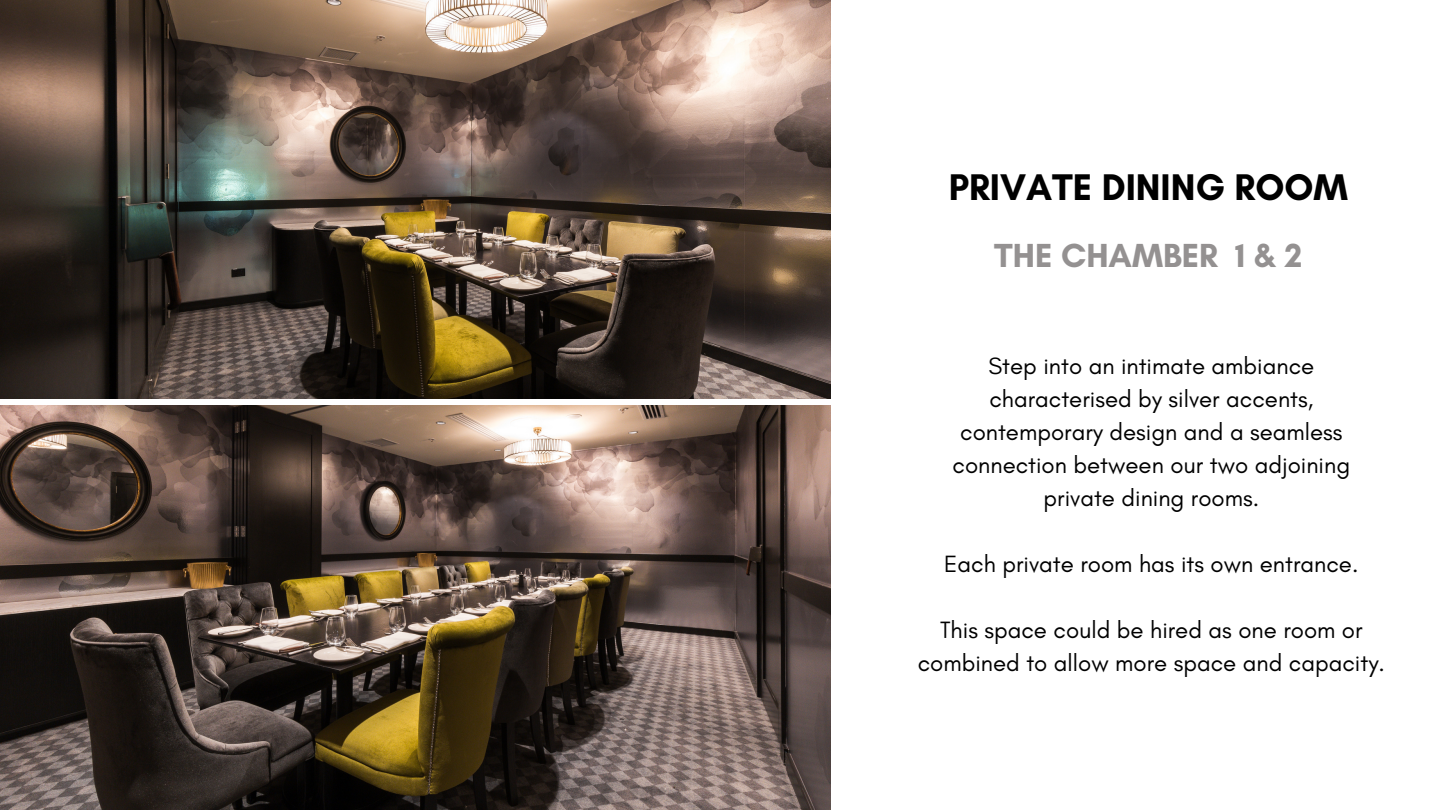
<style>
.page{position:relative;width:1440px;height:810px;background:#fff}
.page>*{position:absolute;margin:0;border:0;box-sizing:border-box;transform-origin:0 0}
.t1{font:700 37.8px "Glacial Indifference";color:#000}
.t2{font:700 34px "Glacial Indifference";color:#949191}
.t3{font:24px/33px "Glacial Indifference";color:#000;text-align:center}
</style>
<div class="page">
<img style="left:0;top:405px;width:831px;height:405px">
<img style="left:0;top:0;width:831px;height:398px">
<p class="t1" style="left:949px;top:164px;width:401px">PRIVATE DINING ROOM</p>
<p class="t2" style="left:994px;top:235px;width:310px">THE CHAMBER 1 &amp; 2</p>
<h1 class="t3" style="left:953px;top:349px;width:399px">Step into an intimate ambiance characterised by silver accents, contemporary design and a seamless connection between our two adjoining private dining rooms.</h1>
<h2 class="t3" style="left:944px;top:547px;width:416px">Each private room has its own entrance.</h2>
<p class="t3" style="left:918px;top:613px;width:469px">This space could be hired as one room or combined to allow more space and capacity.</p>
</div>
